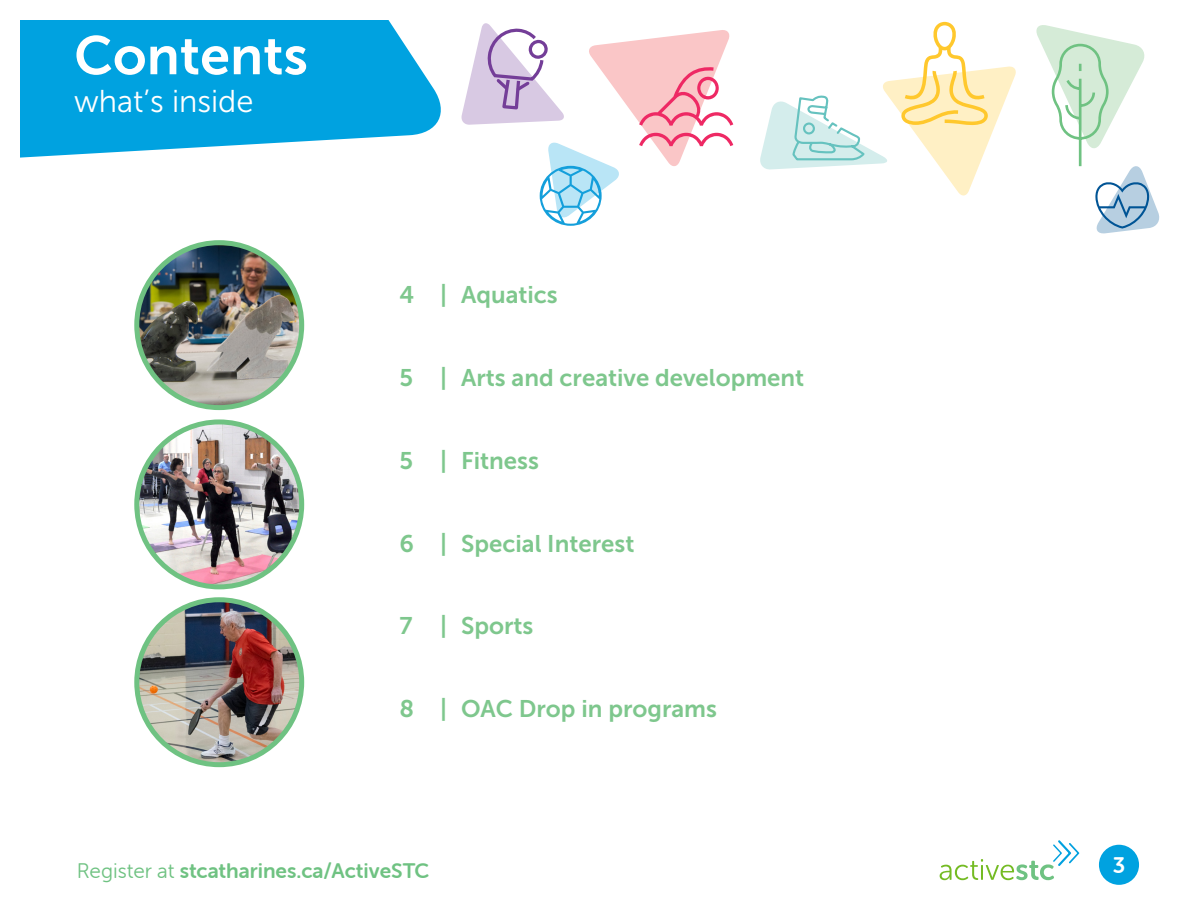
<style>
.page{position:relative;width:1188px;height:918px;background:#fff}
.page>*{position:absolute;margin:0;border:0;box-sizing:border-box;transform-origin:0 0}
.program_header__H1__repeat{font:54px "Museo Sans 700";color:#fff}
.age__H1{font:31.5px "Museo Sans 300";color:#fff}
.t1{font:24px "Museo Sans 700";color:#7ec78d}
.t2{font:22.5px "Museo Sans Rounded 700";color:#fff}
.t3{font:21px "Museo Sans Rounded 700";color:#6fc282}
.s1{font-family:"Museo Sans Rounded 300"}
</style>
<div class="page">
<svg style="left:940px;top:840px;width:139px;height:40px"></svg>
<svg style="left:20px;top:20px;width:421px;height:138px;background:#21aee4"></svg>
<div style="left:1099px;top:845px;width:40px;height:40px;background:#00a2e0;border-radius:50%"></div>
<img style="left:137px;top:243px;width:165px;height:165px;border-radius:82px">
<div style="left:134px;top:240px;width:170px;height:170px;border:5px solid #6fc282;border-radius:50%"></div>
<img style="left:137px;top:422px;width:165px;height:165px;border-radius:82px">
<div style="left:134px;top:419px;width:170px;height:170px;border:5px solid #6fc282;border-radius:50%"></div>
<img style="left:137px;top:600px;width:165px;height:165px;border-radius:82px">
<div style="left:134px;top:597px;width:170px;height:170px;border:5px solid #6fc282;border-radius:50%"></div>
<svg style="left:462px;top:23px;width:271px;height:203px"></svg>
<svg style="left:760px;top:22px;width:256px;height:174px"></svg>
<svg style="left:1036px;top:25px;width:124px;height:208px"></svg>
<h1 class="program_header__H1__repeat" style="left:74px;top:26px;width:235px">Contents</h1>
<h1 class="age__H1" style="left:74px;top:84px;width:181px">what’s inside</h1>
<p class="t1" style="left:400px;top:282px;width:160px">4 | Aquatics</p>
<p class="t1" style="left:400px;top:364px;width:406px">5 | Arts and creative development</p>
<p class="t1" style="left:400px;top:447px;width:141px">5 | Fitness</p>
<p class="t1" style="left:400px;top:530px;width:236px">6 | Special Interest</p>
<p class="t1" style="left:400px;top:613px;width:135px">7 | Sports</p>
<p class="t1" style="left:400px;top:696px;width:319px">8 | OAC Drop in programs</p>
<p class="t3" style="left:77px;top:860px;width:354px"><span class="s1">Register at</span> stcatharines.ca/ActiveSTC</p>
<p class="t2" style="left:1113px;top:853px;width:14px">3</p>
</div>
